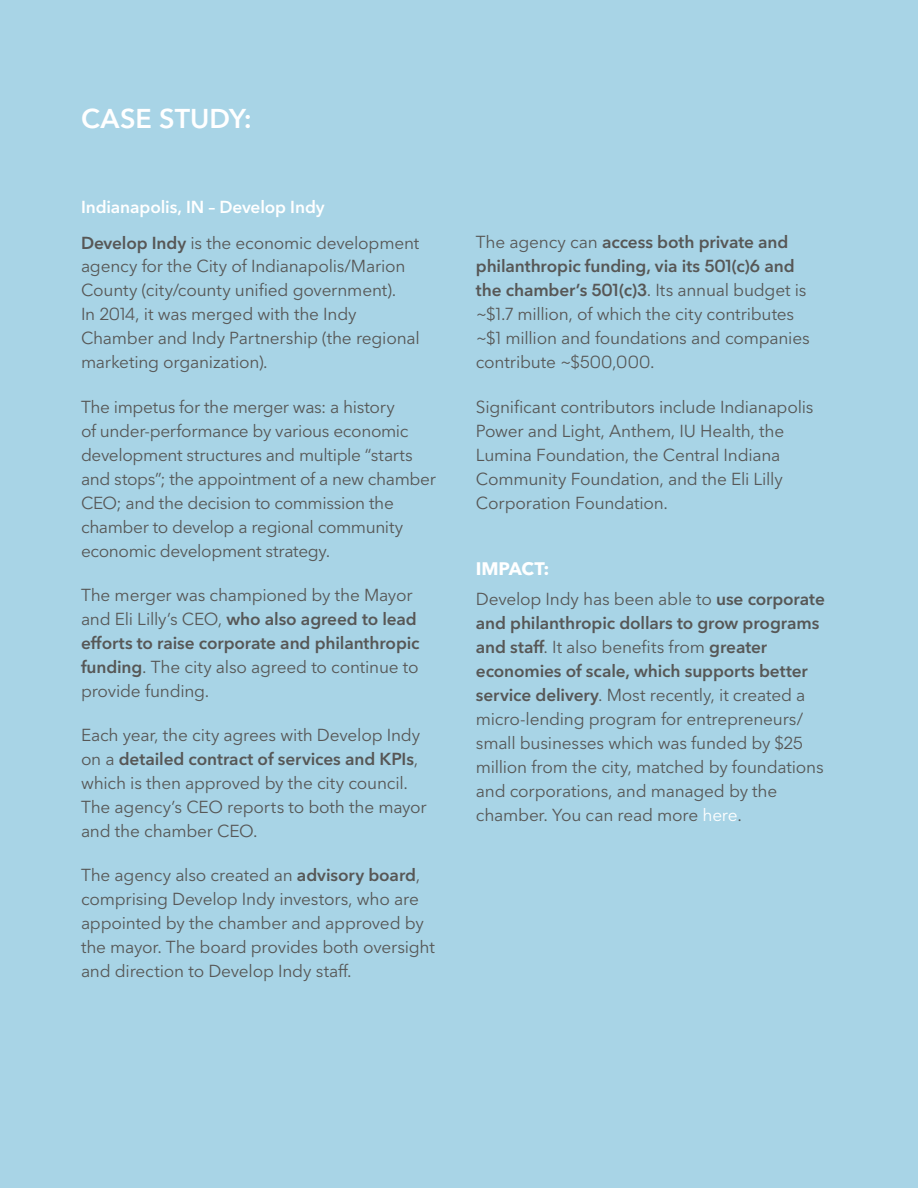
<style>
.page{position:relative;width:918px;height:1188px;background:#a8d4e6}
.page>*{position:absolute;margin:0;border:0;box-sizing:border-box;transform-origin:0 0}
.t1{font:600 27px "Avenir Next P For BBG";letter-spacing:.005em;color:#fff}
.t2{font:700 18px "Avenir Next P For BBG";letter-spacing:-.005em;color:#fff}
.t3{font:17.25px/24px "Avenir Next P For BBG";letter-spacing:-.015em;color:#575756}
.t4{font:600 17.25px "Avenir Next P For BBG";letter-spacing:-.005em;color:#fff}
.s1{font-weight:600}
.s2{color:#fff}
</style>
<div class="page">
<h1 class="t1" style="left:81px;top:103px;width:173px">CASE STUDY:</h1>
<p class="t4" style="left:81px;top:196px;width:245px">Indianapolis, IN – Develop Indy</p>
<p class="t3" style="left:81px;top:231px;width:340px"><span class="s1">Develop Indy</span> is the economic development agency for the City of Indianapolis/Marion County (city/county unified government).<br>In 2014, it was merged with the Indy Chamber and Indy Partnership (the regional marketing organization).</p>
<p class="t3" style="left:81px;top:395px;width:356px">The impetus for the merger was: a history<br>of under-performance by various economic development structures and multiple “starts and stops”; the appointment of a new chamber CEO; and the decision to commission the chamber to develop a regional community economic development strategy.</p>
<p class="t3" style="left:81px;top:583px;width:340px">The merger was championed by the Mayor and Eli Lilly’s CEO, <span class="s1">who also agreed to lead efforts to raise corporate and philanthropic funding</span>. The city also agreed to continue to provide funding.</p>
<p class="t3" style="left:81px;top:723px;width:347px">Each year, the city agrees with Develop Indy on a <span class="s1">detailed contract of services and KPIs</span>, which is then approved by the city council.<br>The agency’s CEO reports to both the mayor and the chamber CEO.</p>
<p class="t3" style="left:81px;top:863px;width:355px">The agency also created an <span class="s1">advisory board</span>, comprising Develop Indy investors, who are appointed by the chamber and approved by the mayor. The board provides both oversight and direction to Develop Indy staff.</p>
<p class="t3" style="left:476px;top:230px;width:335px">The agency can <span class="s1">access both private and philanthropic funding, via its 501(c)6 and the chamber’s 501(c)3</span>. Its annual budget is ~$1.7 million, of which the city contributes ~$1 million and foundations and companies contribute ~$500,000.</p>
<p class="t3" style="left:476px;top:395px;width:339px">Significant contributors include Indianapolis Power and Light, Anthem, IU Health, the Lumina Foundation, the Central Indiana Community Foundation, and the Eli Lilly Corporation Foundation.</p>
<p class="t2" style="left:476px;top:557px;width:75px">IMPACT:</p>
<p class="t3" style="left:476px;top:587px;width:351px">Develop Indy has been able to <span class="s1">use corporate and philanthropic dollars to grow programs and staff</span>. It also benefits from <span class="s1">greater economies of scale, which supports better service delivery</span>. Most recently, it created a micro-lending program for entrepreneurs/ small businesses which was funded by $25 million from the city, matched by foundations and corporations, and managed by the chamber. You can read more <span class="s2">here</span>.</p>
</div>
